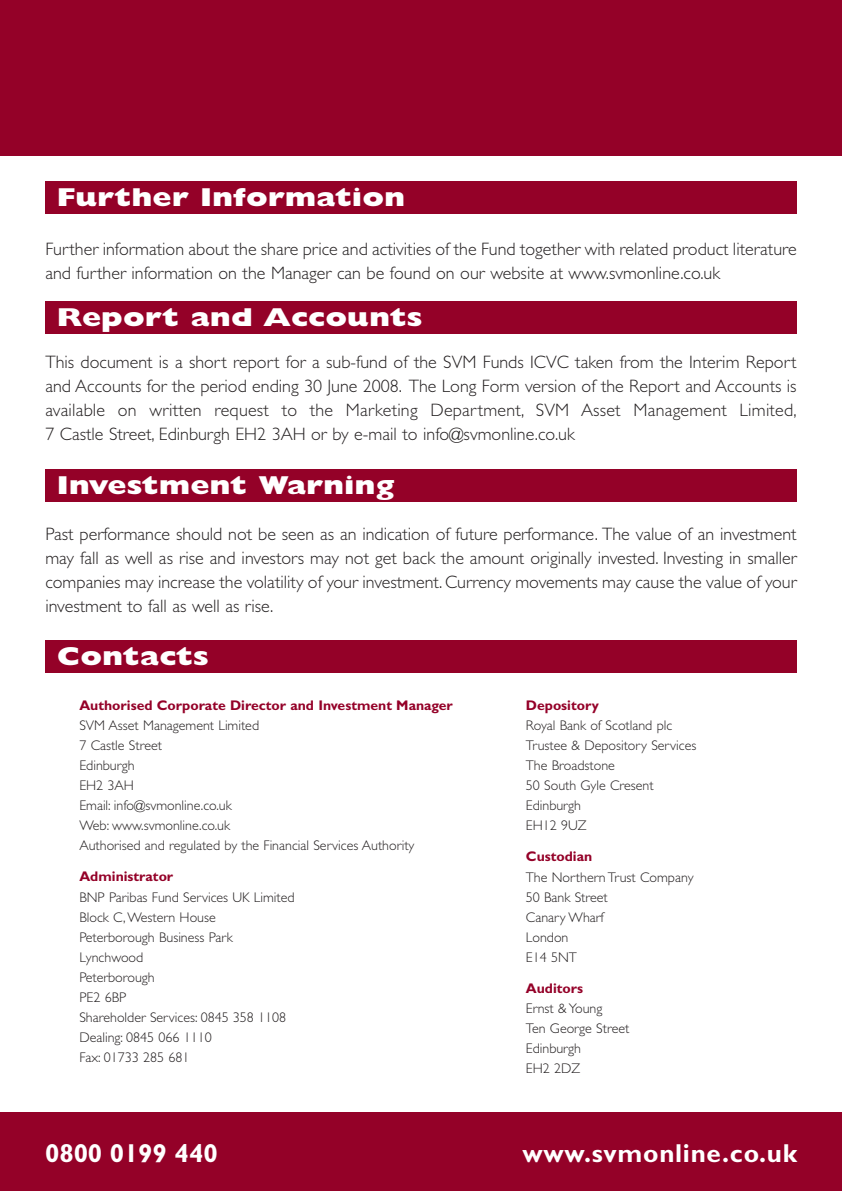
<style>
.page{position:relative;width:842px;height:1191px;background:#fff}
.page>*{position:absolute;margin:0;border:0;box-sizing:border-box;transform-origin:0 0}
.t1{font:800 26px "Gill Sans";color:#fff;scale:1.2 1}
.t2{font:700 26px "Gill Sans";letter-spacing:.025em;color:#fff}
.t3{font:700 26px "Gill Sans";letter-spacing:-.005em;color:#fff}
.t4{font:300 18px/24px "Gill Sans";color:#231f20;text-align:justify}
.t5{font:300 14px/20px "Gill Sans";color:#231f20}
.t6{font:700 14px "Gill Sans";color:#940128}
</style>
<div class="page">
<div style="left:0;top:0;width:842px;height:155px;background:#940128"></div>
<div style="left:45px;top:181px;width:752px;height:32px;background:#940128"></div>
<div style="left:45px;top:301px;width:752px;height:32px;background:#940128"></div>
<div style="left:45px;top:469px;width:752px;height:32px;background:#940128"></div>
<div style="left:45px;top:640px;width:752px;height:32px;background:#940128"></div>
<div style="left:0;top:1112px;width:842px;height:79px;background:#940128"></div>
<h1 class="t1" style="left:57px;top:188px;width:292px">Further Information</h1>
<p class="t4" style="left:45px;top:239px;width:753px">Further information about the share price and activities of the Fund together with related product literature and further information on the Manager can be found on our website at www.svmonline.co.uk</p>
<h1 class="t1" style="left:57px;top:308px;width:306px">Report and Accounts</h1>
<p class="t4" style="left:45px;top:352px;width:753px">This document is a short report for a sub-fund of the SVM Funds ICVC taken from the Interim Report and Accounts for the period ending 30 June 2008. The Long Form version of the Report and Accounts is available on written request to the Marketing Department, SVM Asset Management Limited, 7 Castle Street, Edinburgh EH2 3AH or by e-mail to info@svmonline.co.uk</p>
<h1 class="t1" style="left:57px;top:476px;width:283px">Investment Warning</h1>
<p class="t4" style="left:45px;top:524px;width:753px">Past performance should not be seen as an indication of future performance. The value of an investment may fall as well as rise and investors may not get back the amount originally invested. Investing in smaller companies may increase the volatility of your investment. Currency movements may cause the value of your investment to fall as well as rise.</p>
<h1 class="t1" style="left:57px;top:647px;width:128px">Contacts</h1>
<p class="t6" style="left:79px;top:700px;width:375px">Authorised Corporate Director and Investment Manager</p>
<p class="t5" style="left:79px;top:717px;width:337px">SVM Asset Management Limited<br>7 Castle Street<br>Edinburgh<br>EH2 3AH<br>Email: info@svmonline.co.uk<br>Web: www.svmonline.co.uk<br>Authorised and regulated by the Financial Services Authority</p>
<p class="t6" style="left:79px;top:872px;width:95px">Administrator</p>
<p class="t5" style="left:79px;top:888px;width:217px">BNP Paribas Fund Services UK Limited<br>Block C,Western House<br>Peterborough Business Park<br>Lynchwood<br>Peterborough<br>PE2 6BP<br>Shareholder Services: 0845 358 1108<br>Dealing: 0845 066 1110<br>Fax: 01733 285 681</p>
<p class="t6" style="left:526px;top:700px;width:75px">Depository</p>
<p class="t5" style="left:526px;top:717px;width:172px">Royal Bank of Scotland plc<br>Trustee &amp; Depository Services<br>The Broadstone<br>50 South Gyle Cresent<br>Edinburgh<br>EH12 9UZ</p>
<p class="t6" style="left:526px;top:852px;width:68px">Custodian</p>
<p class="t5" style="left:526px;top:868px;width:169px">The Northern Trust Company<br>50 Bank Street<br>Canary Wharf<br>London<br>E14 5NT</p>
<p class="t6" style="left:526px;top:983px;width:59px">Auditors</p>
<p class="t5" style="left:526px;top:999px;width:105px">Ernst &amp; Young<br>Ten George Street<br>Edinburgh<br>EH2 2DZ</p>
<h1 class="t3" style="left:45px;top:1144px;width:174px">0800 0199 440</h1>
<h1 class="t2" style="left:522px;top:1144px;width:276px">www.svmonline.co.uk</h1>
</div>
